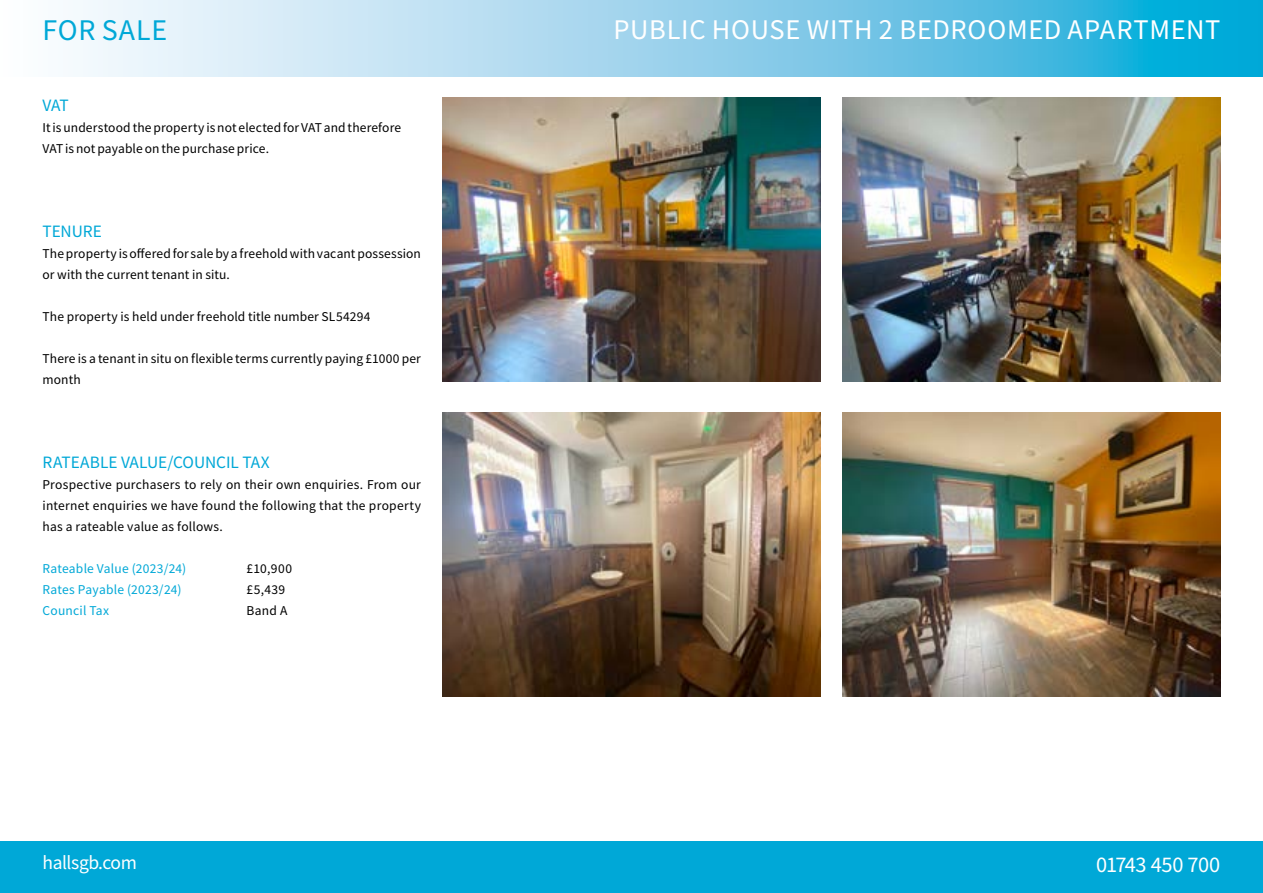
<style>
.page{position:relative;width:1263px;height:893px;background:#fff}
.page>*{position:absolute;margin:0;border:0;box-sizing:border-box;transform-origin:0 0}
.t1{font:30px "Source Sans Variable";letter-spacing:.025em;color:#00a8d7}
.t2{font:28.5px "Source Sans Variable";letter-spacing:.025em;color:#fff}
.t3{font:22.35px "Source Sans Variable";letter-spacing:-.025em;color:#fff}
.t4{font:19.5px "Source Sans Variable";letter-spacing:-.02em;color:#fff}
.t5{font:17.4px "Source Sans Variable";letter-spacing:-.005em;color:#00a8d7}
.t6{font:13.5px/21px "Source Sans Variable";letter-spacing:.01em;color:#000}
.t7{font:13.5px "Source Sans Variable";letter-spacing:.015em;color:#00a8d7}
</style>
<div class="page">
<div style="left:0;top:842px;width:1263px;height:51px;background:#00a8d7"></div>
<img style="left:442px;top:412px;width:379px;height:284px">
<img style="left:442px;top:98px;width:379px;height:284px">
<img style="left:842px;top:412px;width:378px;height:284px">
<img style="left:842px;top:98px;width:378px;height:284px">
<svg style="left:73px;top:0;width:1190px;height:77px;background:#8cd1eb"></svg>
<h1 class="t1" style="left:43px;top:11px;width:126px">FOR SALE</h1>
<h2 class="t2" style="left:613px;top:12px;width:608px">PUBLIC HOUSE WITH 2 BEDROOMED APARTMENT</h2>
<p class="t5" style="left:43px;top:95px;width:28px">VAT</p>
<p class="t6" style="left:43px;top:117px;width:360px">It is understood the property is not elected for VAT and therefore<br>VAT is not payable on the purchase price.</p>
<p class="t5" style="left:43px;top:221px;width:61px">TENURE</p>
<p class="t6" style="left:43px;top:243px;width:380px">The property is offered for sale by a freehold with vacant possession or with the current tenant in situ.</p>
<p class="t6" style="left:43px;top:306px;width:329px">The property is held under freehold title number SL54294</p>
<p class="t6" style="left:43px;top:348px;width:380px">There is a tenant in situ on flexible terms currently paying £1000 per month</p>
<p class="t5" style="left:43px;top:452px;width:229px">RATEABLE VALUE/COUNCIL TAX</p>
<p class="t6" style="left:43px;top:474px;width:380px;text-align:justify">Prospective purchasers to rely on their own enquiries. From our internet enquiries we have found the following that the property has a rateable value as follows.</p>
<p class="t7" style="left:43px;top:560px;width:145px">Rateable Value (2023/24)</p>
<p class="t6" style="left:247px;top:558px;width:47px">£10,900</p>
<p class="t7" style="left:43px;top:581px;width:141px">Rates Payable (2023/24)</p>
<p class="t6" style="left:247px;top:579px;width:40px">£5,439</p>
<p class="t7" style="left:43px;top:602px;width:68px">Council Tax</p>
<p class="t6" style="left:247px;top:600px;width:42px">Band A</p>
<h3 class="t4" style="left:43px;top:851px;width:96px">hallsgb.com</h3>
<h3 class="t3" style="left:1096px;top:851px;width:126px">01743 450 700</h3>
</div>
